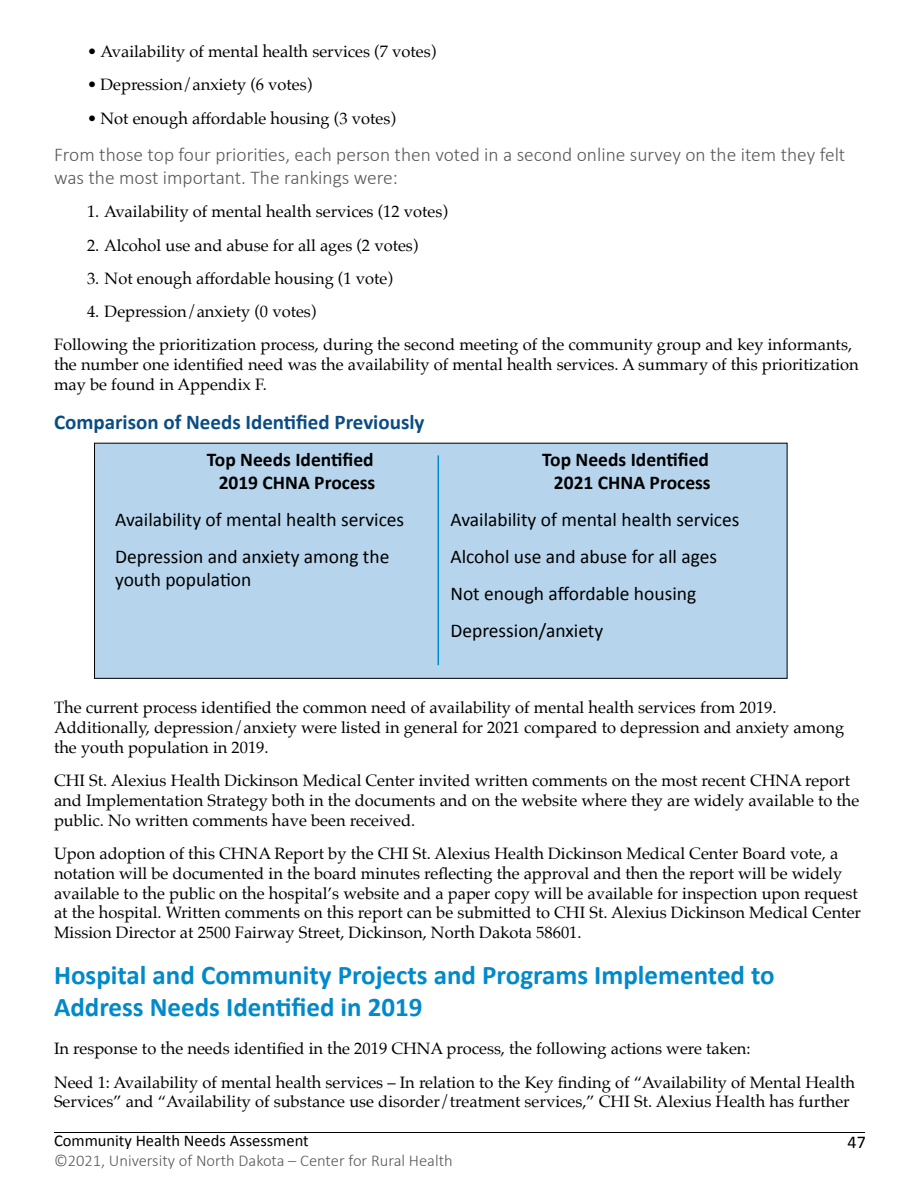
<style>
.page{position:relative;width:918px;height:1188px;background:#fff}
.page>*{position:absolute;margin:0;border:0;box-sizing:border-box;transform-origin:0 0}
.subheader{font:700 27px/32.4px "Calibri";color:#008acb}
.text{font:700 21px "Calibri";color:#0a4d85}
.text-2{font:19.5px/23.4px "Calibri";color:#000}
.text-3{font:300 19.5px/23.4px "Calibri";color:#58595b}
.bullets{font:700 19.5px/23.4px "Calibri";color:#000;text-align:right}
.t1{font:18px "Calibri";color:#000}
.bullets-2{font:16.5px/19.8px "Palatino";color:#000}
.text-4{font:16.5px/19.8px "Palatino";color:#000}
.t2{font:300 16.5px "Calibri";color:#58595b}
.t3{font:16.5px "Calibri";color:#000}
</style>
<div class="page">
<hr style="left:54px;top:1132px;width:811px;height:1px;background:#000">
<div style="left:95px;top:443px;width:692px;height:235px;background:#b6d5ed"></div>
<div style="left:94px;top:443px;width:694px;height:236px;border:1px solid #000"></div>
<hr style="left:438px;top:455px;width:1px;height:210px;background:#008acb">
<p class="bullets-2" style="left:87px;top:41px;width:351px">• Availability of mental health services (7 votes)</p>
<p class="bullets-2" style="left:87px;top:75px;width:227px">• Depression/anxiety (6 votes)</p>
<p class="bullets-2" style="left:87px;top:108px;width:310px">• Not enough affordable housing (3 votes)</p>
<p class="text-3" style="left:54px;top:141px;width:793px">From those top four priorities, each person then voted in a second online survey on the item they felt was the most important. The rankings were:</p>
<p class="bullets-2" style="left:87px;top:202px;width:363px">1. Availability of mental health services (12 votes)</p>
<p class="bullets-2" style="left:87px;top:235px;width:333px">2. Alcohol use and abuse for all ages (2 votes)</p>
<p class="bullets-2" style="left:87px;top:268px;width:307px">3. Not enough affordable housing (1 vote)</p>
<p class="bullets-2" style="left:87px;top:302px;width:231px">4. Depression/anxiety (0 votes)</p>
<p class="text-4" style="left:54px;top:335px;width:806px">Following the prioritization process, during the second meeting of the community group and key informants, the number one identified need was the availability of mental health services. A summary of this prioritization may be found in Appendix F.</p>
<p class="text" style="left:54px;top:408px;width:372px">Comparison of Needs Identified Previously</p>
<p class="bullets" style="left:207px;top:447px;width:170px">Top Needs Identified<br>2019 CHNA Process</p>
<p class="text-2" style="left:115px;top:508px;width:291px">Availability of mental health services</p>
<p class="text-2" style="left:115px;top:545px;width:276px">Depression and anxiety among the youth population</p>
<p class="bullets" style="left:542px;top:447px;width:170px">Top Needs Identified<br>2021 CHNA Process</p>
<p class="text-2" style="left:450px;top:508px;width:291px">Availability of mental health services</p>
<p class="text-2" style="left:450px;top:545px;width:268px">Alcohol use and abuse for all ages</p>
<p class="text-2" style="left:450px;top:582px;width:247px">Not enough affordable housing</p>
<p class="text-2" style="left:450px;top:618px;width:154px">Depression/anxiety</p>
<p class="text-4" style="left:54px;top:698px;width:792px">The current process identified the common need of availability of mental health services from 2019.<br>Additionally, depression/anxiety were listed in general for 2021 compared to depression and anxiety among the youth population in 2019.</p>
<p class="bullets-2" style="left:54px;top:770px;width:807px">CHI St. Alexius Health Dickinson Medical Center invited written comments on the most recent CHNA report and Implementation Strategy both in the documents and on the website where they are widely available to the public. No written comments have been received.</p>
<p class="bullets-2" style="left:54px;top:843px;width:809px">Upon adoption of this CHNA Report by the CHI St. Alexius Health Dickinson Medical Center Board vote, a notation will be documented in the board minutes reflecting the approval and then the report will be widely available to the public on the hospital’s website and a paper copy will be available for inspection upon request at the hospital. Written comments on this report can be submitted to CHI St. Alexius Dickinson Medical Center Mission Director at 2500 Fairway Street, Dickinson, North Dakota 58601.</p>
<p class="subheader" style="left:54px;top:959px;width:722px">Hospital and Community Projects and Programs Implemented to<br>Address Needs Identified in 2019</p>
<p class="bullets-2" style="left:54px;top:1039px;width:698px">In response to the needs identified in the 2019 CHNA process, the following actions were taken:</p>
<p class="bullets-2" style="left:54px;top:1072px;width:803px">Need 1: Availability of mental health services – In relation to the Key finding of “Availability of Mental Health<br>Services” and “Availability of substance use disorder/treatment services,” CHI St. Alexius Health has further</p>
<p class="t3" style="left:54px;top:1130px;width:256px">Community Health Needs Assessment</p>
<p class="t2" style="left:54px;top:1150px;width:400px">©2021, University of North Dakota – Center for Rural Health</p>
<p class="t1" style="left:848px;top:1130px;width:20px">47</p>
</div>
